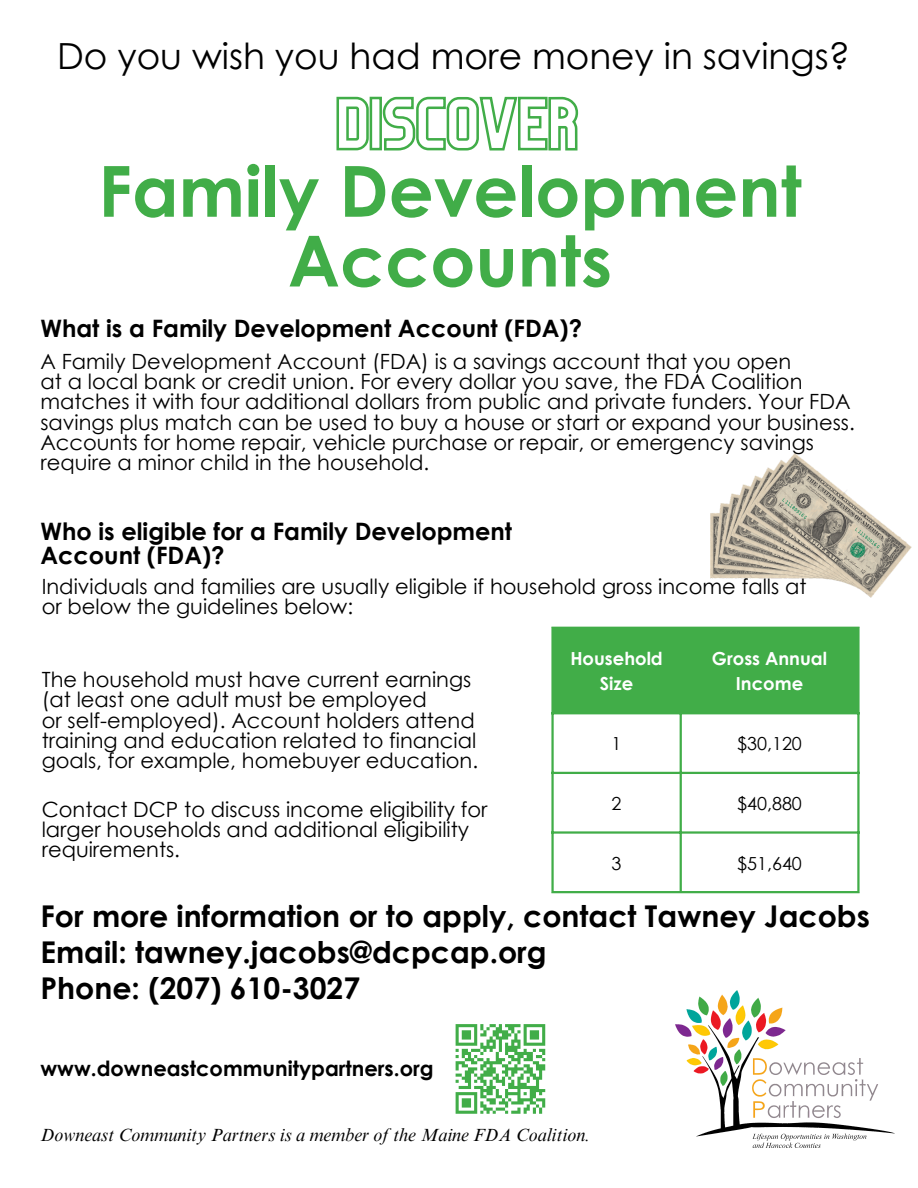
<style>
.page{position:relative;width:918px;height:1188px;background:#fff}
.page>*{position:absolute;margin:0;border:0;box-sizing:border-box;transform-origin:0 0}
.t1{font:700 70.5px/69.8px "Century Gothic";color:#41ad48;text-align:center}
.t2{font:36px "Century Gothic";color:#000}
.t3{font:700 30px/36px "Century Gothic";color:#000}
.t4{font:700 24px/23.7px "Century Gothic";color:#000}
.t5{font:21px/20.2px "Century Gothic";color:#000}
.t6{font:700 21px "Century Gothic";color:#000}
.t7{font:italic 18px "Times NRMT Pro";color:#000}
.t8{font:700 18px/24.8px "Century Gothic";color:#fff;text-align:center}
.t9{font:18px "Century Gothic";color:#000}
</style>
<div class="page">
<img style="left:710px;top:454px;width:202px;height:144px">
<div style="left:554px;top:629px;width:303px;height:83px;background:#41ad48"></div>
<hr style="left:551px;top:629px;width:3px;height:262px;background:#41ad48">
<hr style="left:680px;top:629px;width:2px;height:262px;background:#41ad48">
<hr style="left:857px;top:629px;width:3px;height:262px;background:#41ad48">
<hr style="left:551px;top:627px;width:309px;height:2px;background:#41ad48">
<hr style="left:551px;top:712px;width:309px;height:2px;background:#41ad48">
<hr style="left:551px;top:772px;width:309px;height:2px;background:#41ad48">
<hr style="left:551px;top:831px;width:309px;height:3px;background:#41ad48">
<hr style="left:551px;top:891px;width:309px;height:2px;background:#41ad48">
<img style="left:675px;top:990px;width:219px;height:158px">
<svg style="left:455px;top:1024px;width:91px;height:90px"></svg>
<svg style="left:336px;top:96px;width:243px;height:55px"></svg>
<p class="t2" style="left:57px;top:33px;width:794px">Do you wish you had more money in savings?</p>
<p class="t1" style="left:98px;top:154px;width:705px">Family Development<br>Accounts</p>
<p class="t4" style="left:40px;top:316px;width:543px">What is a Family Development Account (FDA)?</p>
<p class="t5" style="left:40px;top:351px;width:752px">A Family Development Account (FDA) is a savings account that you open</p>
<p class="t5" style="left:40px;top:371px;width:816px">at a local bank or credit union. For every dollar you save, the FDA Coalition matches it with four additional dollars from public and private funders. Your FDA savings plus match can be used to buy a house or start or expand your business.<br>Accounts for home repair, vehicle purchase or repair, or emergency savings require a minor child in the household.</p>
<p class="t4" style="left:40px;top:519px;width:473px">Who is eligible for a Family Development<br>Account (FDA)?</p>
<p class="t5" style="left:42px;top:576px;width:766px">Individuals and families are usually eligible if household gross income falls at</p>
<p class="t5" style="left:42px;top:596px;width:313px">or below the guidelines below:</p>
<p class="t5" style="left:42px;top:669px;width:431px">The household must have current earnings</p>
<p class="t5" style="left:42px;top:689px;width:386px">(at least one adult must be employed</p>
<p class="t5" style="left:42px;top:709px;width:438px">or self-employed). Account holders attend training and education related to financial goals, for example, homebuyer education.</p>
<p class="t5" style="left:42px;top:799px;width:447px">Contact DCP to discuss income eligibility for larger households and additional eligibility requirements.</p>
<h1 class="t8" style="left:570px;top:645px;width:94px">Household<br>Size</h1>
<h2 class="t8" style="left:712px;top:645px;width:117px">Gross Annual<br>Income</h2>
<h5 class="t9" style="left:612px;top:732px;width:11px">1</h5>
<p class="t9" style="left:737px;top:732px;width:66px">$30,120</p>
<p class="t9" style="left:612px;top:792px;width:11px">2</p>
<p class="t9" style="left:737px;top:792px;width:66px">$40,880</p>
<h5 class="t9" style="left:612px;top:852px;width:11px">3</h5>
<p class="t9" style="left:737px;top:852px;width:66px">$51,640</p>
<p class="t3" style="left:40px;top:897px;width:831px">For more information or to apply, contact Tawney Jacobs<br>Email: tawney.jacobs@dcpcap.org<br>Phone: (207) 610-3027</p>
<p class="t6" style="left:40px;top:1055px;width:395px">www.downeastcommunitypartners.org</p>
<h4 class="t7" style="left:40px;top:1128px;width:551px">Downeast Community Partners is a member of the Maine FDA Coalition.</h4>
</div>
